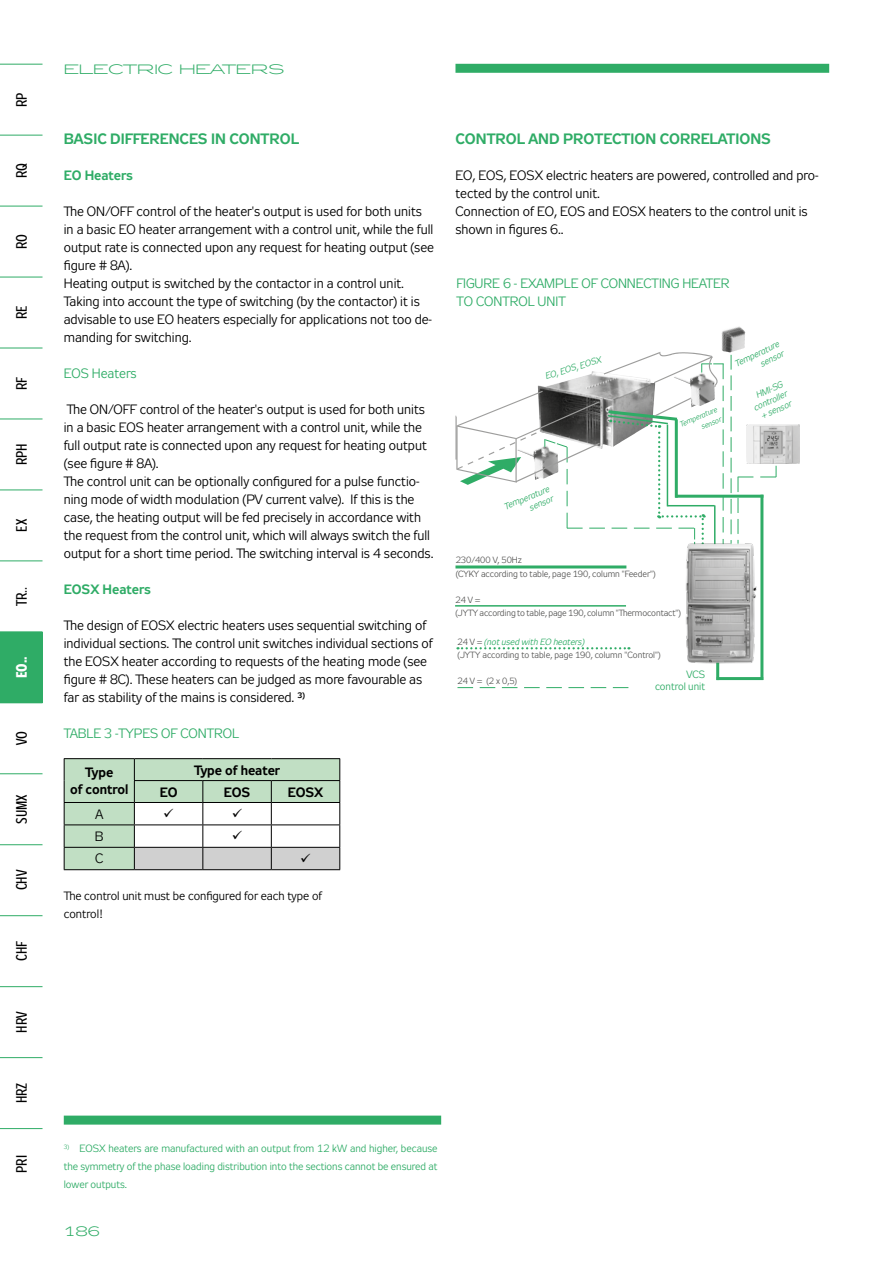
<style>
.page{position:relative;width:893px;height:1263px;background:#fff}
.page>*{position:absolute;margin:0;border:0;box-sizing:border-box;transform-origin:0 0}
.t1{font:700 15px "Zeppelin 31";color:#2fac66}
.t2{font:condensed 15px "Zeppelin";color:#000}
.t3{font:700 condensed 15px "Zeppelin";color:#fff}
.t4{font:13.5px/18px "Zeppelin 31";color:#000}
.t5{font:13.5px "Zeppelin 31";color:#2fac66}
.t6{font:700 13.5px/16.2px "Zeppelin 31";color:#000;text-align:center}
.t7{font:700 13.5px "Zeppelin 31";color:#2fac66}
.t8{font:13.5px "Zeppelin 51";color:#2fac66}
.t9{font:13.5px "Zeppelin 41";color:#2fac66}
.t10{font:12px/18px "Zeppelin 31";color:#000}
.t11{font:10.5px/18px "Zeppelin 31";color:#2fac66;text-align:right}
.t12{font:9px/13.5px "Zeppelin 31";color:#575756}
.t13{font:italic 9px/10.5px "Zeppelin 31";color:#2fac66;text-align:right}
.t14{font:italic 7.5px/10.5px "Zeppelin 31";color:#2fac66;text-align:right}
.s1{font-style:italic;color:#2fac66}
</style>
<div class="page">
<div style="left:455px;top:64px;width:374px;height:9px;background:#2fac66"></div>
<div style="left:0;top:632px;width:43px;height:71px;background:#2fac66"></div>
<hr style="left:0;top:64px;width:43px;height:1px;background:#2fac66">
<hr style="left:0;top:135px;width:43px;height:1px;background:#2fac66">
<hr style="left:0;top:206px;width:43px;height:1px;background:#2fac66">
<hr style="left:0;top:277px;width:43px;height:1px;background:#2fac66">
<hr style="left:0;top:348px;width:43px;height:1px;background:#2fac66">
<hr style="left:0;top:419px;width:43px;height:1px;background:#2fac66">
<hr style="left:0;top:489px;width:43px;height:1px;background:#2fac66">
<hr style="left:0;top:560px;width:43px;height:1px;background:#2fac66">
<hr style="left:0;top:631px;width:43px;height:1px;background:#2fac66">
<hr style="left:0;top:773px;width:43px;height:1px;background:#2fac66">
<hr style="left:0;top:844px;width:43px;height:1px;background:#2fac66">
<hr style="left:0;top:915px;width:43px;height:1px;background:#2fac66">
<hr style="left:0;top:986px;width:43px;height:1px;background:#2fac66">
<hr style="left:0;top:1057px;width:43px;height:1px;background:#2fac66">
<hr style="left:0;top:1128px;width:43px;height:1px;background:#2fac66">
<img style="left:721px;top:326px;width:24px;height:26px">
<hr style="left:716px;top:652px;width:3px;height:28px;background:#2fac66">
<hr style="left:760px;top:495px;width:3px;height:185px;background:#2fac66">
<hr style="left:717px;top:677px;width:46px;height:3px;background:#2fac66">
<svg style="left:731px;top:355px;width:1px;height:186px"></svg>
<hr style="left:455px;top:565px;width:171px;height:3px;background:#2fac66">
<svg style="left:457px;top:687px;width:171px;height:1px"></svg>
<hr style="left:455px;top:605px;width:171px;height:2px;background:#2fac66">
<svg style="left:457px;top:647px;width:172px;height:2px"></svg>
<hr style="left:675px;top:495px;width:88px;height:3px;background:#2fac66">
<svg style="left:455px;top:352px;width:269px;height:189px"></svg>
<img style="left:673px;top:372px;width:42px;height:35px">
<img style="left:747px;top:425px;width:52px;height:39px">
<svg style="left:738px;top:452px;width:39px;height:103px"></svg>
<hr style="left:64px;top:758px;width:70px;height:1px;background:#000">
<hr style="left:134px;top:758px;width:69px;height:1px;background:#000">
<hr style="left:203px;top:758px;width:68px;height:1px;background:#000">
<hr style="left:271px;top:758px;width:69px;height:1px;background:#000">
<div style="left:64px;top:1115px;width:377px;height:9px;background:#2fac66"></div>
<img style="left:685px;top:541px;width:75px;height:125px">
<svg style="left:64px;top:759px;width:276px;height:111px"></svg>
<p class="t2" style="left:13px;top:107px;width:16px;rotate:-90deg">RP</p>
<p class="t2" style="left:13px;top:178px;width:17px;rotate:-90deg">RQ</p>
<p class="t2" style="left:13px;top:249px;width:17px;rotate:-90deg">RO</p>
<p class="t2" style="left:13px;top:319px;width:15px;rotate:-90deg">RE</p>
<p class="t2" style="left:13px;top:390px;width:15px;rotate:-90deg">RF</p>
<p class="t2" style="left:13px;top:465px;width:23px;rotate:-90deg">RPH</p>
<p class="t2" style="left:13px;top:532px;width:14px;rotate:-90deg">EX</p>
<p class="t2" style="left:13px;top:606px;width:21px;rotate:-90deg">TR..</p>
<p class="t3" style="left:13px;top:678px;width:23px;rotate:-90deg">EO..</p>
<p class="t2" style="left:13px;top:745px;width:16px;rotate:-90deg">VO</p>
<p class="t2" style="left:13px;top:824px;width:31px;rotate:-90deg">SUMX</p>
<p class="t2" style="left:13px;top:890px;width:22px;rotate:-90deg">CHV</p>
<p class="t2" style="left:13px;top:961px;width:22px;rotate:-90deg">CHF</p>
<p class="t2" style="left:13px;top:1032px;width:23px;rotate:-90deg">HRV</p>
<p class="t2" style="left:13px;top:1103px;width:22px;rotate:-90deg">HRZ</p>
<p class="t2" style="left:13px;top:1173px;width:19px;rotate:-90deg">PRI</p>
<p class="t8" style="left:64px;top:62px;width:222px">ELECTRIC HEATERS</p>
<p class="t1" style="left:64px;top:130px;width:237px">BASIC DIFFERENCES IN CONTROL</p>
<p class="t7" style="left:64px;top:168px;width:71px">EO HEATERS</p>
<p class="t4" style="left:64px;top:204px;width:372px">The ON/OFF control of the heater's output is used for both units in a basic EO heater arrangement with a control unit, while the full output rate is connected upon any request for heating output (see figure # 8A).<br>Heating output is switched by the contactor in a control unit.<br>Taking into account the type of switching (by the contactor) it is advisable to use EO heaters especially for applications not too de&shy;manding for switching.</p>
<p class="t5" style="left:64px;top:366px;width:74px">EOS Heaters</p>
<p class="t4" style="left:64px;top:402px;width:371px">The ON/OFF control of the heater's output is used for both units in a basic EOS heater arrangement with a control unit, while the full output rate is connected upon any request for heating output (see figure # 8A).<br>The control unit can be optionally configured for a pulse functio&shy;ning mode of width modulation (PV current valve). If this is the case, the heating output will be fed precisely in accordance with the request from the control unit, which will always switch the full output for a short time period. The switching interval is 4 seconds.</p>
<p class="t7" style="left:64px;top:582px;width:10px">EOS</p>
<p class="t7" style="left:90px;top:582px;width:62px">X HEATERS</p>
<p class="t4" style="left:64px;top:618px;width:370px">The design of EOSX electric heaters uses sequential switching of individual sections. The control unit switches individual sections of the EOSX heater according to requests of the heating mode (see figure # 8C). These heaters can be judged as more favourable as far as stability of the mains is considered. <sup>3)</sup></p>
<p class="t5" style="left:64px;top:726px;width:16px">Table</p>
<p class="t5" style="left:104px;top:726px;width:39px">3 -Types</p>
<p class="t5" style="left:161px;top:726px;width:29px">of cont</p>
<p class="t5" style="left:214px;top:726px;width:18px">rol</p>
<p class="t6" style="left:70px;top:766px;width:60px">TYPE<br>OF CONTROL</p>
<p class="t6" style="left:194px;top:763px;width:88px">TYPE OF HEATER</p>
<p class="t6" style="left:160px;top:785px;width:10px">EO</p>
<p class="t6" style="left:224px;top:785px;width:10px">EOS</p>
<p class="t6" style="left:288px;top:785px;width:10px">EOS</p>
<p class="t6" style="left:314px;top:785px;width:11px">X</p>
<p class="t4" style="left:95px;top:806px;width:9px">A</p>
<p class="t4" style="left:95px;top:828px;width:10px">B</p>
<p class="t4" style="left:95px;top:851px;width:10px">C</p>
<p class="t10" style="left:64px;top:888px;width:260px">The control unit must be configured for each type of control!</p>
<p class="t1" style="left:455px;top:130px;width:317px">CONTROL AND PROTECTION CORRELATIONS</p>
<p class="t4" style="left:455px;top:168px;width:365px">EO, EOS, EOSX electric heaters are powered, controlled and pro&shy;tected by the control unit.<br>Connection of EO, EOS and EOSX heaters to the control unit is shown in figures 6..</p>
<p class="t5" style="left:456px;top:276px;width:108px">Figure 6 - Example</p>
<p class="t5" style="left:581px;top:276px;width:28px">of connectin</p>
<p class="t5" style="left:671px;top:276px;width:21px">g heate</p>
<p class="t5" style="left:721px;top:276px;width:10px">r</p>
<p class="t5" style="left:456px;top:294px;width:30px">to cont</p>
<p class="t5" style="left:510px;top:294px;width:44px">rol unit</p>
<p class="t13" style="left:544px;top:372px;width:60px;rotate:-17deg">EO, EOS, EOSX</p>
<p class="t14" style="left:678px;top:420px;width:42px;rotate:-23deg">Temperature sensor</p>
<p class="t13" style="left:734px;top:360px;width:50px;rotate:-26deg">Temperature sensor</p>
<p class="t13" style="left:748px;top:395px;width:38px;rotate:-25deg">HMI-SG controller + sensor</p>
<p class="t13" style="left:503px;top:503px;width:50px;rotate:-23deg">Temperature sensor</p>
<p class="t12" style="left:456px;top:554px;width:201px">230/400 V, 50Hz<br>(CYKY according to table, page 190, column "Feeder")</p>
<p class="t12" style="left:455px;top:593px;width:227px">24 V =<br>(JYTY according to table, page 190, column "Thermocontact")</p>
<p class="t12" style="left:457px;top:636px;width:205px">24 V = <span class="s1">(not used with EO heaters)<br></span>(JYTY according to table, page 190, column "Control")</p>
<p class="t12" style="left:457px;top:675px;width:61px">24 V = (2 x 0,5)</p>
<p class="t11" style="left:655px;top:669px;width:52px;line-height:12.6px">VCS control unit</p>
<p class="t11" style="left:64px;top:1140px;width:375px;text-align:justify"><sup>3)</sup> EOSX heaters are manufactured with an output from 12 kW and higher, because the symmetry of the phase loading distribution into the sections cannot be ensured at lower outputs.</p>
<p class="t9" style="left:64px;top:1224px;width:37px">186</p>
</div>
